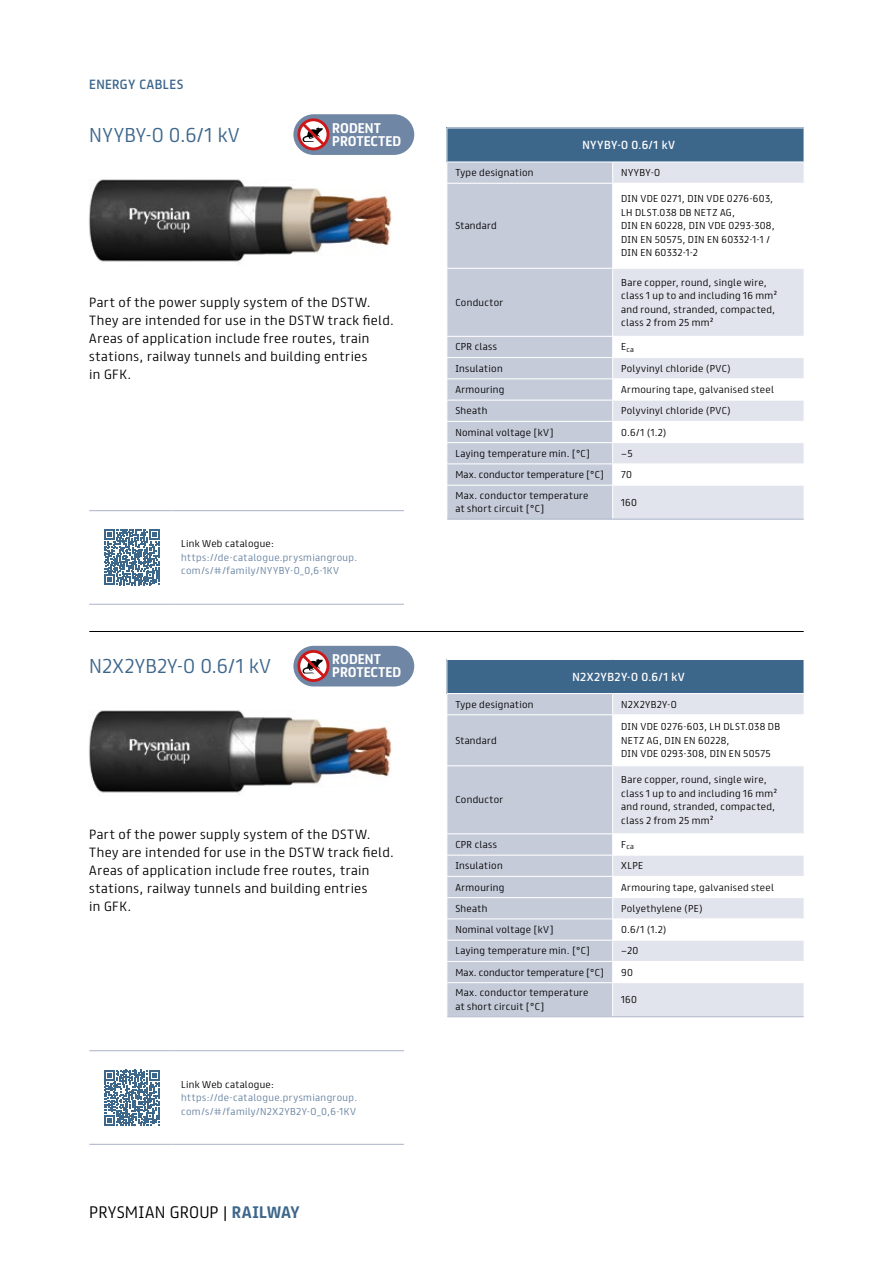
<style>
.page{position:relative;width:893px;height:1263px;background:#fff}
.page>*{position:absolute;margin:0;border:0;box-sizing:border-box;transform-origin:0 0}
.t1{font:300 18px "FS Truman";letter-spacing:.015em;color:#3d668b}
.t2{font:300 15px "FS Truman";letter-spacing:.015em;color:#000}
.t3{font:700 12.6px/12.6px "FS Truman";color:#fff}
.t4{font:300 12px/18px "FS Truman";letter-spacing:.035em;color:#000}
.t5{font:12px "FS Truman";letter-spacing:.025em;color:#3d668b}
.t6{font:10.5px "FS Truman";letter-spacing:.04em;color:#fff}
.t7{font:300 9px/13.5px "FS Truman";letter-spacing:.035em;color:#000}
.t8{font:300 9px/13.5px "FS Truman";letter-spacing:.045em;color:#6580a0}
.t9{font:300 9px "FS Truman";letter-spacing:.015em;color:#000}
.t10{font:300 6.75px "FS Truman";color:#000}
.s1{font-weight:700;color:#3d668b}
</style>
<div class="page">
<hr style="left:89px;top:631px;width:715px;height:1px;background:#000">
<img style="left:89px;top:179px;width:303px;height:84px">
<img style="left:89px;top:710px;width:303px;height:84px">
<div style="left:293px;top:114px;width:121px;height:41px;background:#6f86a5;border-radius:20px"></div>
<div style="left:297px;top:118px;width:32px;height:32px;border:3px solid #cd1719;border-radius:50%"></div>
<svg style="left:299px;top:120px;width:29px;height:29px"></svg>
<div style="left:293px;top:646px;width:121px;height:40px;background:#6f86a5;border-radius:20px"></div>
<div style="left:297px;top:650px;width:32px;height:32px;border:3px solid #cd1719;border-radius:50%"></div>
<svg style="left:299px;top:652px;width:29px;height:28px"></svg>
<div style="left:447px;top:128px;width:357px;height:34px;background:#3d668b"></div>
<div style="left:447px;top:163px;width:165px;height:356px;background:#c6cbda"></div>
<div style="left:613px;top:163px;width:191px;height:356px;background:#e2e4ed"></div>
<div style="left:447px;top:184px;width:165px;height:301px;background:#c6cbda"></div>
<svg style="left:613px;top:184px;width:191px;height:301px"></svg>
<hr style="left:446px;top:128px;width:167px;height:1px;background:#fff">
<hr style="left:613px;top:128px;width:191px;height:1px;background:#fff">
<hr style="left:446px;top:183px;width:167px;height:1px;background:#fff">
<hr style="left:613px;top:183px;width:191px;height:1px;background:#fff">
<hr style="left:446px;top:268px;width:167px;height:1px;background:#fff">
<hr style="left:613px;top:268px;width:191px;height:1px;background:#fff">
<hr style="left:446px;top:336px;width:167px;height:1px;background:#fff">
<hr style="left:613px;top:336px;width:191px;height:1px;background:#fff">
<hr style="left:446px;top:357px;width:167px;height:1px;background:#fff">
<hr style="left:613px;top:357px;width:191px;height:1px;background:#fff">
<hr style="left:446px;top:378px;width:167px;height:1px;background:#fff">
<hr style="left:613px;top:378px;width:191px;height:1px;background:#fff">
<hr style="left:446px;top:400px;width:167px;height:1px;background:#fff">
<hr style="left:613px;top:400px;width:191px;height:1px;background:#fff">
<hr style="left:446px;top:421px;width:167px;height:1px;background:#fff">
<hr style="left:613px;top:421px;width:191px;height:1px;background:#fff">
<hr style="left:446px;top:442px;width:167px;height:1px;background:#fff">
<hr style="left:613px;top:442px;width:191px;height:1px;background:#fff">
<hr style="left:446px;top:463px;width:167px;height:1px;background:#fff">
<hr style="left:613px;top:463px;width:191px;height:1px;background:#fff">
<hr style="left:446px;top:485px;width:167px;height:1px;background:#fff">
<hr style="left:613px;top:485px;width:191px;height:1px;background:#fff">
<hr style="left:447px;top:519px;width:166px;height:1px;background:#a9b3c7">
<hr style="left:613px;top:519px;width:191px;height:1px;background:#a9b3c7">
<hr style="left:89px;top:510px;width:84px;height:1px;background:#a9b3c7">
<hr style="left:173px;top:510px;width:231px;height:1px;background:#a9b3c7">
<hr style="left:89px;top:604px;width:84px;height:1px;background:#a9b3c7">
<hr style="left:173px;top:604px;width:231px;height:1px;background:#a9b3c7">
<svg style="left:104px;top:530px;width:56px;height:55px"></svg>
<div style="left:447px;top:659px;width:357px;height:34px;background:#3d668b"></div>
<div style="left:447px;top:983px;width:165px;height:33px;background:#c6cbda"></div>
<div style="left:613px;top:694px;width:191px;height:322px;background:#e2e4ed"></div>
<svg style="left:613px;top:715px;width:191px;height:267px"></svg>
<hr style="left:446px;top:659px;width:167px;height:1px;background:#fff">
<hr style="left:613px;top:659px;width:191px;height:1px;background:#fff">
<hr style="left:613px;top:714px;width:191px;height:1px;background:#fff">
<hr style="left:613px;top:765px;width:191px;height:1px;background:#fff">
<hr style="left:613px;top:833px;width:191px;height:1px;background:#fff">
<hr style="left:613px;top:855px;width:191px;height:1px;background:#fff">
<hr style="left:613px;top:876px;width:191px;height:1px;background:#fff">
<hr style="left:613px;top:897px;width:191px;height:1px;background:#fff">
<hr style="left:613px;top:918px;width:191px;height:1px;background:#fff">
<hr style="left:613px;top:940px;width:191px;height:1px;background:#fff">
<hr style="left:613px;top:961px;width:191px;height:1px;background:#fff">
<div style="left:447px;top:694px;width:166px;height:288px;background:#c6cbda"></div>
<hr style="left:613px;top:982px;width:191px;height:1px;background:#fff">
<hr style="left:447px;top:1016px;width:166px;height:1px;background:#a9b3c7">
<hr style="left:613px;top:1016px;width:191px;height:1px;background:#a9b3c7">
<hr style="left:89px;top:1050px;width:84px;height:1px;background:#a9b3c7">
<hr style="left:173px;top:1050px;width:231px;height:1px;background:#a9b3c7">
<hr style="left:89px;top:1144px;width:84px;height:1px;background:#a9b3c7">
<hr style="left:173px;top:1144px;width:231px;height:1px;background:#a9b3c7">
<svg style="left:104px;top:1070px;width:56px;height:55px"></svg>
<h3 class="t5" style="left:89px;top:74px;width:96px">ENERGY CABLES</h3>
<h1 class="t1" style="left:89px;top:119px;width:152px">NYYBY-O 0.6/1 kV</h1>
<h3 class="t3" style="left:332px;top:121px;width:71px">RODENT<br>PROTECTED</h3>
<h3 class="t4" style="left:89px;top:292px;width:306px">Part of the power supply system of the DSTW.<br>They are intended for use in the DSTW track field.<br>Areas of application include free routes, train stations, railway tunnels and building entries<br>in GFK.</h3>
<p class="t7" style="left:181px;top:536px;width:94px">Link Web catalogue:</p>
<p class="t8" style="left:181px;top:550px;width:178px">https://de-catalogue.prysmiangroup. com/s/#/family/NYYBY-O_0,6-1KV</p>
<h1 class="t1" style="left:89px;top:650px;width:183px">N2X2YB2Y-O 0.6/1 kV</h1>
<h3 class="t3" style="left:332px;top:652px;width:71px">RODENT<br>PROTECTED</h3>
<h3 class="t4" style="left:89px;top:824px;width:306px">Part of the power supply system of the DSTW.<br>They are intended for use in the DSTW track field.<br>Areas of application include free routes, train stations, railway tunnels and building entries<br>in GFK.</h3>
<p class="t7" style="left:181px;top:1076px;width:94px">Link Web catalogue:</p>
<p class="t8" style="left:181px;top:1090px;width:178px">https://de-catalogue.prysmiangroup. com/s/#/family/N2X2YB2Y-O_0,6-1KV</p>
<h2 class="t2" style="left:89px;top:1199px;width:212px">PRYSMIAN GROUP | <span class="s1">RAILWAY</span></h2>
<p class="t6" style="left:582px;top:136px;width:94px">NYYBY-O 0.6/1 kV</p>
<p class="t7" style="left:455px;top:165px;width:80px">Type designation</p>
<p class="t7" style="left:621px;top:165px;width:41px">NYYBY-O</p>
<p class="t7" style="left:455px;top:218px;width:43px">Standard</p>
<p class="t7" style="left:455px;top:295px;width:49px">Conductor</p>
<p class="t7" style="left:621px;top:191px;width:155px">DIN VDE 0271, DIN VDE 0276-603,<br>LH DLST.038 DB NETZ AG,<br>DIN EN 60228, DIN VDE 0293-308,<br>DIN EN 50575, DIN EN 60332-1-1 /<br>DIN EN 60332-1-2</p>
<p class="t7" style="left:621px;top:275px;width:157px">Bare copper, round, single wire, class 1 up to and including 16 mm² and round, stranded, compacted, class 2 from 25 mm²</p>
<p class="t7" style="left:455px;top:339px;width:43px">CPR class</p>
<p class="t10" style="left:621px;top:343px;width:14px"><sup>E</sup>ca</p>
<p class="t7" style="left:455px;top:361px;width:49px">Insulation</p>
<p class="t7" style="left:621px;top:361px;width:111px">Polyvinyl chloride (PVC)</p>
<p class="t7" style="left:455px;top:382px;width:51px">Armouring</p>
<p class="t7" style="left:621px;top:382px;width:154px">Armouring tape, galvanised steel</p>
<p class="t7" style="left:455px;top:403px;width:33px">Sheath</p>
<p class="t7" style="left:621px;top:403px;width:111px">Polyvinyl chloride (PVC)</p>
<p class="t7" style="left:455px;top:424px;width:99px">Nominal voltage [kV]</p>
<p class="t7" style="left:621px;top:424px;width:47px">0.6/1 (1.2)</p>
<p class="t7" style="left:455px;top:446px;width:136px">Laying temperature min. [°C]</p>
<p class="t7" style="left:621px;top:446px;width:13px">−5</p>
<p class="t9" style="left:455px;top:467px;width:150px">Max. conductor temperature [°C]</p>
<p class="t7" style="left:621px;top:467px;width:12px">70</p>
<p class="t7" style="left:455px;top:488px;width:135px">Max. conductor temperature at short circuit [°C]</p>
<p class="t7" style="left:621px;top:495px;width:17px">160</p>
<p class="t6" style="left:572px;top:667px;width:114px">N2X2YB2Y-O 0.6/1 kV</p>
<p class="t7" style="left:455px;top:697px;width:80px">Type designation</p>
<p class="t7" style="left:621px;top:697px;width:57px">N2X2YB2Y-O</p>
<p class="t7" style="left:455px;top:733px;width:43px">Standard</p>
<p class="t7" style="left:621px;top:719px;width:160px">DIN VDE 0276-603, LH DLST.038 DB<br>NETZ AG, DIN EN 60228,<br>DIN VDE 0293-308, DIN EN 50575</p>
<p class="t7" style="left:455px;top:792px;width:49px">Conductor</p>
<p class="t7" style="left:621px;top:772px;width:157px">Bare copper, round, single wire, class 1 up to and including 16 mm² and round, stranded, compacted, class 2 from 25 mm²</p>
<p class="t7" style="left:455px;top:837px;width:43px">CPR class</p>
<p class="t10" style="left:621px;top:841px;width:14px"><sup>F</sup>ca</p>
<p class="t7" style="left:455px;top:858px;width:49px">Insulation</p>
<p class="t7" style="left:621px;top:858px;width:23px">XLPE</p>
<p class="t7" style="left:455px;top:879px;width:51px">Armouring</p>
<p class="t7" style="left:621px;top:879px;width:154px">Armouring tape, galvanised steel</p>
<p class="t7" style="left:455px;top:901px;width:33px">Sheath</p>
<p class="t7" style="left:621px;top:901px;width:83px">Polyethylene (PE)</p>
<p class="t7" style="left:455px;top:922px;width:99px">Nominal voltage [kV]</p>
<p class="t7" style="left:621px;top:922px;width:47px">0.6/1 (1.2)</p>
<p class="t7" style="left:455px;top:943px;width:136px">Laying temperature min. [°C]</p>
<p class="t7" style="left:621px;top:943px;width:19px">−20</p>
<p class="t9" style="left:455px;top:964px;width:150px">Max. conductor temperature [°C]</p>
<p class="t7" style="left:621px;top:964px;width:13px">90</p>
<p class="t7" style="left:455px;top:985px;width:135px">Max. conductor temperature at short circuit [°C]</p>
<p class="t7" style="left:621px;top:992px;width:17px">160</p>
</div>
